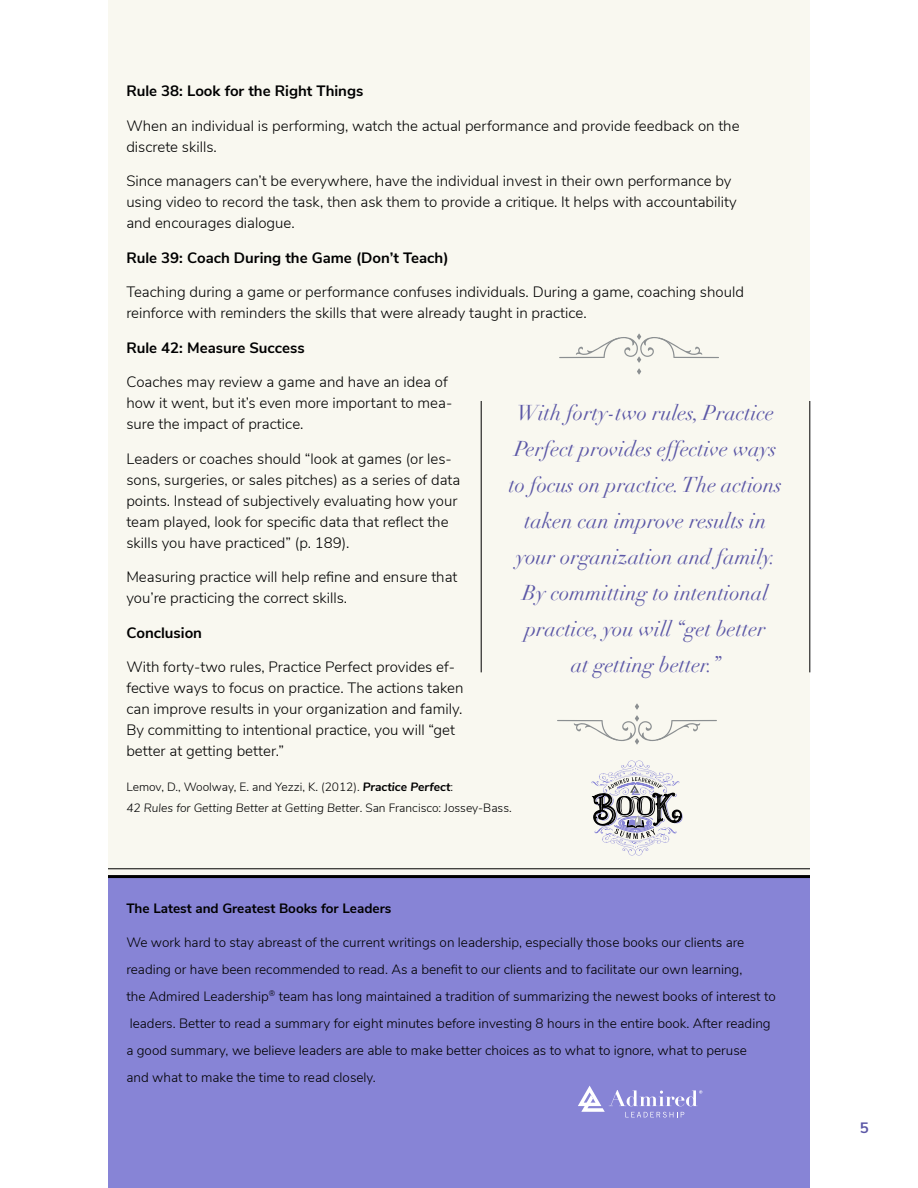
<style>
.page{position:relative;width:918px;height:1188px;background:#fff}
.page>*{position:absolute;margin:0;border:0;box-sizing:border-box;transform-origin:0 0}
.t1{font:italic 21px/36px "Didot";color:#5b57a6;text-align:center}
.t2{font:300 15px/21px "Nunito Sans";color:#000}
.t3{font:700 15px "Nunito Sans";color:#000}
.t4{font:700 15px "Nunito Sans";color:#5b57a6}
.t5{font:300 13.5px/27px "Nunito Sans";color:#000}
.t6{font:700 13.5px "Nunito Sans";color:#000}
.t7{font:300 12px/21px "Nunito Sans";color:#000}
.s1{font-weight:700;font-style:italic}
.s2{font-style:italic}
</style>
<div class="page">
<div style="left:108px;top:0;width:702px;height:1188px;background:#f9f8f0"></div>
<div style="left:108px;top:878px;width:702px;height:310px;background:#8784d6"></div>
<hr style="left:108px;top:875px;width:702px;height:3px;background:#000">
<hr style="left:108px;top:869px;width:702px;height:1px;background:#000">
<svg style="left:591px;top:760px;width:92px;height:96px"></svg>
<svg style="left:578px;top:1086px;width:124px;height:32px"></svg>
<hr style="left:810px;top:401px;width:1px;height:271px;background:#000">
<hr style="left:481px;top:401px;width:1px;height:271px;background:#000">
<svg style="left:559px;top:333px;width:160px;height:42px"></svg>
<svg style="left:557px;top:703px;width:160px;height:42px"></svg>
<p class="t3" style="left:126px;top:80px;width:239px">Rule 38: Look for the Right Things</p>
<p class="t2" style="left:126px;top:114px;width:615px">When an individual is performing, watch the actual performance and provide feedback on the discrete skills.</p>
<p class="t2" style="left:126px;top:170px;width:612px">Since managers can’t be everywhere, have the individual invest in their own performance by using video to record the task, then ask them to provide a critique. It helps with accountability and encourages dialogue.</p>
<p class="t3" style="left:126px;top:246px;width:324px">Rule 39: Coach During the Game (Don’t Teach)</p>
<p class="t2" style="left:126px;top:281px;width:619px">Teaching during a game or performance confuses individuals. During a game, coaching should reinforce with reminders the skills that were already taught in practice.</p>
<p class="t3" style="left:126px;top:336px;width:180px">Rule 42: Measure Success</p>
<p class="t2" style="left:126px;top:371px;width:327px">Coaches may review a game and have an idea of how it went, but it’s even more important to mea&shy;sure the impact of practice.</p>
<p class="t2" style="left:126px;top:447px;width:336px">Leaders or coaches should “look at games (or les&shy;sons, surgeries, or sales pitches) as a series of data points. Instead of subjectively evaluating how your team played, look for specific data that reflect the skills you have practiced” (p. 189).</p>
<p class="t2" style="left:126px;top:566px;width:333px">Measuring practice will help refine and ensure that you’re practicing the correct skills.</p>
<p class="t3" style="left:126px;top:621px;width:77px">Conclusion</p>
<p class="t2" style="left:126px;top:656px;width:339px">With forty-two rules, Practice Perfect provides ef&shy;fective ways to focus on practice. The actions taken can improve results in your organization and family.<br>By committing to intentional practice, you will “get better at getting better.”</p>
<p class="t7" style="left:126px;top:775px;width:387px">Lemov, D., Woolway, E. and Yezzi, K. (2012). <span class="s1">Practice Perfect</span>:<br><span class="s2">42 Rules for Getting Better at Getting Better</span>. San Francisco: Jossey-Bass.</p>
<p class="t1" style="left:509px;top:395px;width:275px">With forty-two rules, Practice<br>Perfect provides effective ways to focus on practice. The actions taken can improve results in your organization and family.<br>By committing to intentional practice, you will “get better<br>at getting better.”</p>
<p class="t6" style="left:126px;top:899px;width:266px">The Latest and Greatest Books for Leaders</p>
<p class="t5" style="left:126px;top:928px;width:651px">We work hard to stay abreast of the current writings on leadership, especially those books our clients are reading or have been recommended to read. As a benefit to our clients and to facilitate our own learning,<br>the Admired Leadership<sup>®</sup> team has long maintained a tradition of summarizing the newest books of interest to leaders. Better to read a summary for eight minutes before investing 8 hours in the entire book. After reading a good summary, we believe leaders are able to make better choices as to what to ignore, what to peruse<br>and what to make the time to read closely.</p>
<p class="t4" style="left:860px;top:1117px;width:10px">5</p>
</div>
